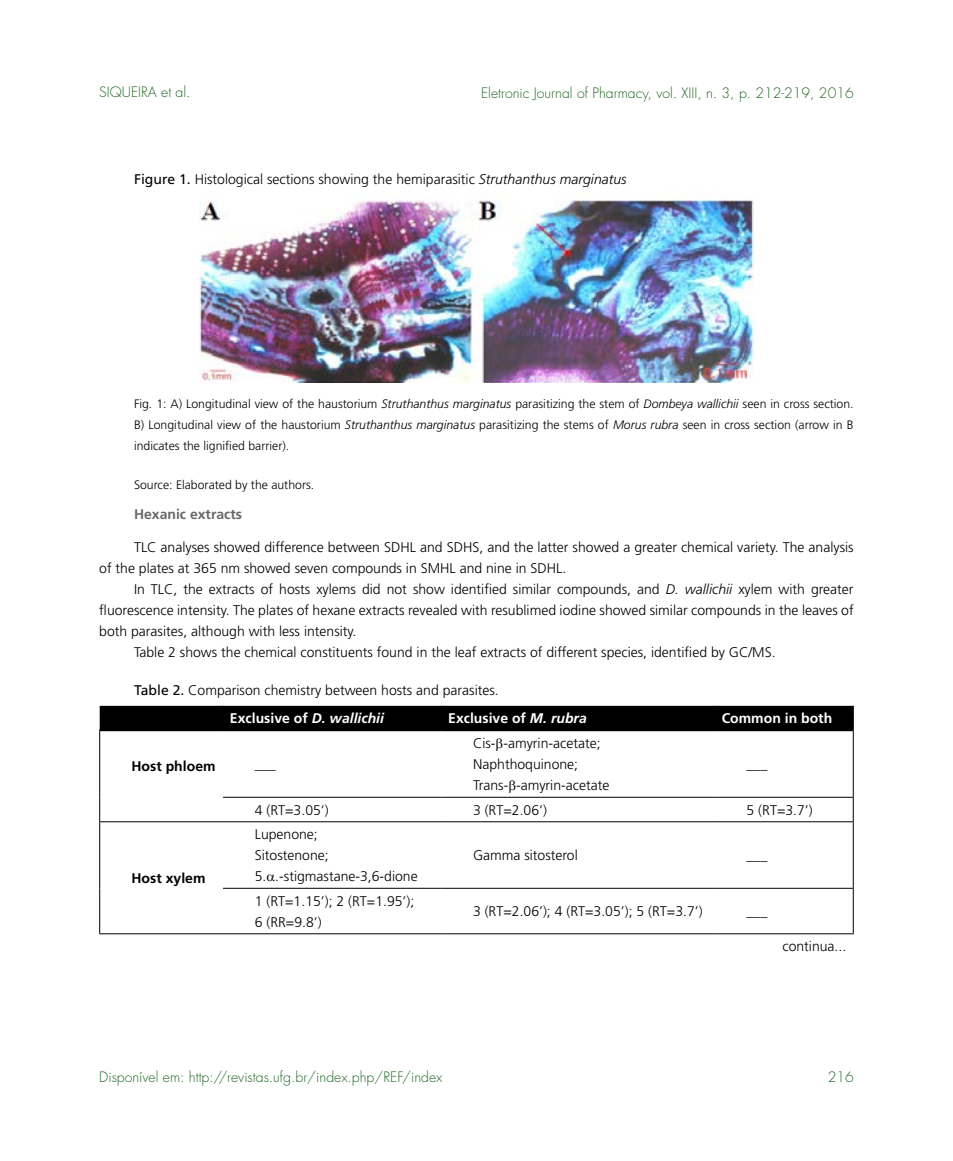
<style>
.page{position:relative;width:953px;height:1161px;background:#fff}
.page>*{position:absolute;margin:0;border:0;box-sizing:border-box;transform-origin:0 0}
.t1{font:300 14px/21px "Frutiger LT Std";color:#000}
.t2{font:300 14px "Futura Std";color:#1f6723}
.t3{font:700 14px "Frutiger LT Std";color:#fff}
.t4{font:700 14px "Frutiger LT Std";color:#000}
.t5{font:700 14px "Frutiger LT Std";color:#686869}
.t6{font:300 12.25px/21px "Frutiger LT Std";color:#000;text-align:justify}
.s1{font-weight:400}
.s2{font-style:italic}
.s3{font-weight:700;color:#fff}
.s4{font-weight:700;font-style:italic;color:#fff}
</style>
<div class="page">
<img style="left:199px;top:197px;width:554px;height:185px">
<hr style="left:223px;top:797px;width:218px;height:1px;background:#000">
<hr style="left:441px;top:797px;width:273px;height:1px;background:#000">
<hr style="left:714px;top:797px;width:139px;height:1px;background:#000">
<hr style="left:99px;top:821px;width:124px;height:1px;background:#000">
<hr style="left:223px;top:821px;width:218px;height:1px;background:#000">
<hr style="left:441px;top:821px;width:273px;height:1px;background:#000">
<hr style="left:714px;top:821px;width:139px;height:1px;background:#000">
<hr style="left:223px;top:888px;width:218px;height:1px;background:#000">
<hr style="left:441px;top:888px;width:273px;height:1px;background:#000">
<hr style="left:714px;top:888px;width:139px;height:1px;background:#000">
<hr style="left:99px;top:731px;width:1px;height:66px;background:#000">
<svg style="left:99px;top:797px;width:1px;height:24px"></svg>
<hr style="left:99px;top:822px;width:1px;height:66px;background:#000">
<hr style="left:99px;top:888px;width:1px;height:45px;background:#000">
<hr style="left:99px;top:729px;width:124px;height:2px;background:#000">
<hr style="left:223px;top:729px;width:218px;height:2px;background:#000">
<hr style="left:441px;top:729px;width:273px;height:2px;background:#000">
<hr style="left:714px;top:729px;width:138px;height:2px;background:#000">
<div style="left:100px;top:706px;width:753px;height:24px;background:#000"></div>
<hr style="left:852px;top:730px;width:1px;height:67px;background:#000">
<svg style="left:852px;top:798px;width:1px;height:23px"></svg>
<hr style="left:852px;top:822px;width:1px;height:66px;background:#000">
<hr style="left:852px;top:889px;width:1px;height:44px;background:#000">
<hr style="left:99px;top:933px;width:124px;height:1px;background:#000">
<hr style="left:223px;top:933px;width:218px;height:1px;background:#000">
<hr style="left:441px;top:933px;width:273px;height:1px;background:#000">
<hr style="left:714px;top:933px;width:139px;height:1px;background:#000">
<p class="t2" style="left:99px;top:83px;width:93px">SIQUEIRA et al.</p>
<p class="t2" style="left:481px;top:85px;width:374px">Eletronic Journal of Pharmacy, vol. XIII, n. 3, p. 212-219, 2016</p>
<p class="t1" style="left:134px;top:169px;width:494px"><span class="s1">Figure 1.</span> Histological sections showing the hemiparasitic <span class="s2">Struthanthus marginatus</span></p>
<p class="t6" style="left:134px;top:394px;width:721px">Fig. 1: A) Longitudinal view of the haustorium <span class="s2">Struthanthus marginatus</span> parasitizing the stem of <span class="s2">Dombeya wallichii</span> seen in cross section.<br>B) Longitudinal view of the haustorium <span class="s2">Struthanthus marginatus</span> parasitizing the stems of <span class="s2">Morus rubra</span> seen in cross section (arrow in B indicates the lignified barrier).</p>
<p class="t6" style="left:134px;top:474px;width:182px">Source: Elaborated by the authors.</p>
<p class="t5" style="left:134px;top:505px;width:110px">Hexanic extracts</p>
<p class="t1" style="left:99px;top:537px;width:756px;text-indent:35px">TLC analyses showed difference between SDHL and SDHS, and the latter showed a greater chemical variety. The analysis of the plates at 365 nm showed seven compounds in SMHL and nine in SDHL.</p>
<p class="t1" style="left:134px;top:579px;width:721px">In TLC, the extracts of hosts xylems did not show identified similar compounds, and <span class="s2">D. wallichii</span> xylem with greater</p>
<p class="t1" style="left:99px;top:600px;width:755px">fluorescence intensity. The plates of hexane extracts revealed with resublimed iodine showed similar compounds in the leaves of</p>
<p class="t1" style="left:99px;top:621px;width:258px">both parasites, although with less intensity.</p>
<p class="t1" style="left:134px;top:642px;width:643px">Table 2 shows the chemical constituents found in the leaf extracts of different species, identified by GC/MS.</p>
<p class="t1" style="left:230px;top:677px;width:270px;line-height:28px;text-indent:-96px"><span class="s1">Table 2.</span> Comparison chemistry between hosts and parasites.<br><span class="s3">Exclusive of</span> <span class="s4">D. wallichii</span></p>
<p class="t3" style="left:448px;top:710px;width:140px">Exclusive of <span class="s2">M. rubra</span></p>
<p class="t3" style="left:721px;top:710px;width:112px">Common in both</p>
<p class="t4" style="left:131px;top:758px;width:85px">Host phloem</p>
<p class="t1" style="left:255px;top:754px;width:22px">___</p>
<p class="t1" style="left:473px;top:733px;width:138px">Cis- -amyrin-acetate;<br>Naphthoquinone;<br>Trans- -amyrin-acetate</p>
<p class="t1" style="left:746px;top:754px;width:22px">___</p>
<p class="t4" style="left:131px;top:870px;width:75px">Host xylem</p>
<p class="t1" style="left:255px;top:800px;width:75px">4 (RT=3.05’)</p>
<p class="t1" style="left:473px;top:800px;width:75px">3 (RT=2.06’)</p>
<p class="t1" style="left:746px;top:800px;width:68px">5 (RT=3.7’)</p>
<p class="t1" style="left:255px;top:824px;width:75px">Lupenone;<br>Sitostenone;</p>
<p class="t1" style="left:255px;top:866px;width:164px">5. .-stigmastane-3,6-dione</p>
<p class="t1" style="left:473px;top:845px;width:106px">Gamma sitosterol</p>
<p class="t4" style="left:746px;top:847px;width:22px">___</p>
<p class="t1" style="left:255px;top:891px;width:161px">1 (RT=1.15’); 2 (RT=1.95’);<br>6 (RR=9.8’)</p>
<p class="t1" style="left:473px;top:901px;width:231px">3 (RT=2.06’); 4 (RT=3.05’); 5 (RT=3.7’)</p>
<p class="t4" style="left:746px;top:903px;width:22px">___</p>
<p class="t1" style="left:782px;top:936px;width:65px">continua...</p>
<p class="t2" style="left:99px;top:1068px;width:345px">Disponível em: http://revistas.ufg.br/index.php/REF/index</p>
<p class="t2" style="left:827px;top:1068px;width:28px">216</p>
</div>
